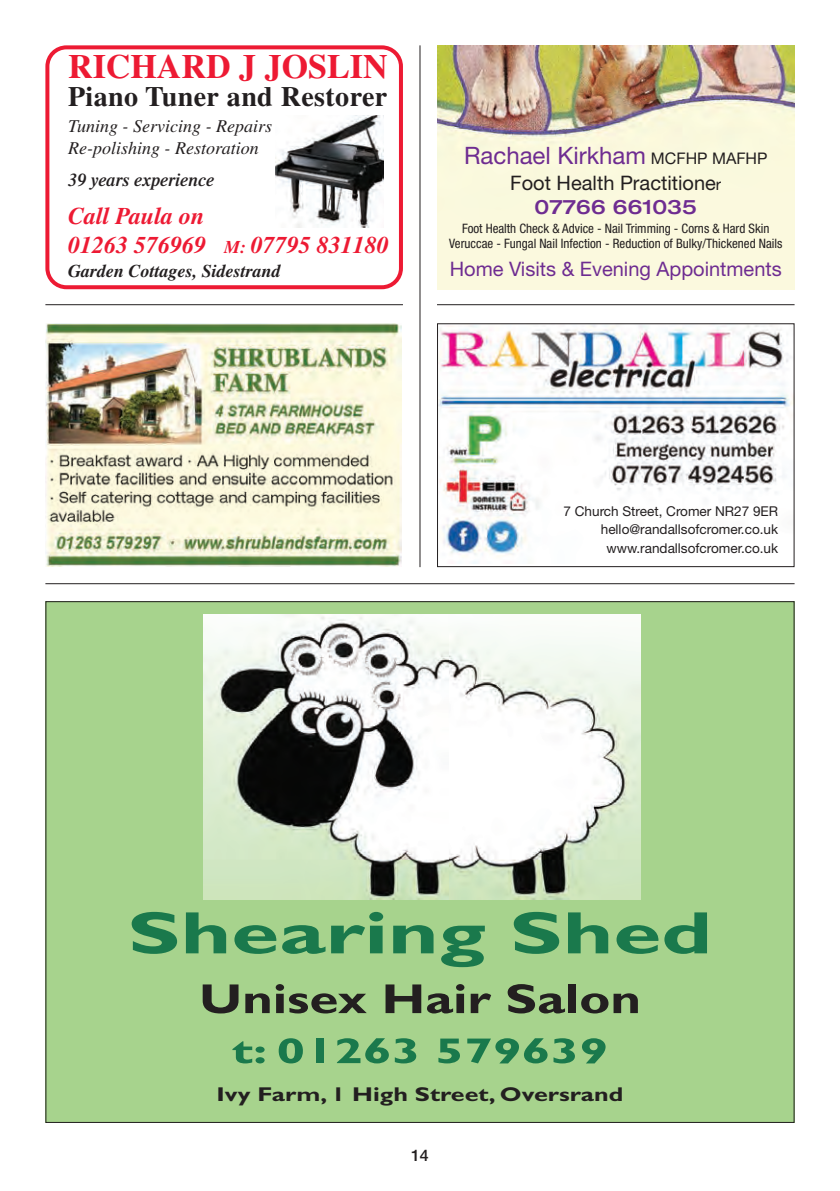
<style>
.page{position:relative;width:840px;height:1191px;background:#fff}
.page>*{position:absolute;margin:0;border:0;box-sizing:border-box;transform-origin:0 0}
.t1{font:700 60px "Gill Sans";color:#1a794c;scale:1.45 1}
.t2{font:700 42px "Gill Sans";color:#231f20;scale:1.25 1}
.t3{font:700 36px "Gill Sans";color:#1a794c;scale:1.45 1}
.t4{font:700 34px "Times";color:#ed1a33}
.t5{font:700 28px "Times";letter-spacing:.015em;color:#231f20}
.t6{font:italic 700 24px/28.8px "Times";color:#ed1a33}
.t7{font:24px "Helvetica Neue";color:#6e2c91}
.t8{font:20px/24.4px "Helvetica Neue";color:#231f20;text-align:center}
.t9{font:20px "Helvetica Neue";color:#6e2c91}
.t10{font:700 20px "Gill Sans";color:#231f20;scale:1.25 1}
.t11{font:italic 18px/22px "Times";color:#231f20}
.t12{font:italic 700 18px "Times";color:#231f20}
.t13{font:italic 600 18px "Times";color:#231f20}
.t14{font:500 16px "Helvetica Neue";color:#231f20}
.t15{font:13.6px/18.8px "Helvetica Neue";color:#231f20;text-align:right}
.t16{font:condensed 13px/15.6px "Helvetica Neue";color:#231f20;text-align:center}
.s1{font-size:18px}
.s2{font-size:16px;color:#231f20}
.s3{font-size:16px}
.s4{font-weight:500;font-stretch:expanded;color:#6e2c91}
</style>
<div class="page">
<div style="left:45px;top:601px;width:749px;height:522px;background:#a7d38d"></div>
<img style="left:203px;top:614px;width:437px;height:285px">
<svg style="left:45px;top:45px;width:358px;height:244px"></svg>
<img style="left:275px;top:116px;width:108px;height:111px">
<img style="left:45px;top:323px;width:356px;height:244px">
<img style="left:439px;top:325px;width:353px;height:238px">
<div style="left:437px;top:323px;width:357px;height:244px;border:1px solid #231f20"></div>
<img style="left:437px;top:45px;width:357px;height:244px">
<hr style="left:419px;top:45px;width:1px;height:522px;background:#231f20">
<hr style="left:45px;top:304px;width:358px;height:1px;background:#231f20">
<hr style="left:437px;top:304px;width:357px;height:1px;background:#231f20">
<hr style="left:45px;top:583px;width:749px;height:1px;background:#231f20">
<h3 class="t4" style="left:68px;top:55px;width:321px">RICHARD J JOSLIN</h3>
<h3 class="t5" style="left:68px;top:87px;width:320px">Piano Tuner and Restorer</h3>
<h3 class="t11" style="left:68px;top:117px;width:205px">Tuning - Servicing - Repairs<br>Re-polishing - Restoration</h3>
<h3 class="t13" style="left:68px;top:173px;width:147px">39 years experience</h3>
<h3 class="t6" style="left:68px;top:203px;width:322px">Call Paula on<br>01263 576969 <span class="s1">M:</span> 07795 831180</h3>
<h3 class="t12" style="left:68px;top:265px;width:214px">Garden Cottages, Sidestrand</h3>
<h3 class="t7" style="left:464px;top:147px;width:305px">Rachael Kirkham <span class="s2">MCFHP MAFHP</span></h3>
<h3 class="t8" style="left:510px;top:172px;width:212px">Foot Health Practitione<span class="s3">r<br></span><span class="s4">07766 661035</span></h3>
<p class="t16" style="left:449px;top:221px;width:334px">Foot Health Check &amp; Advice - Nail Trimming - Corns &amp; Hard Skin<br>Veruccae - Fungal Nail Infection - Reduction of Bulky/Thickened Nails</p>
<h3 class="t9" style="left:449px;top:262px;width:333px">Home Visits &amp; Evening Appointments</h3>
<p class="t15" style="left:563px;top:502px;width:216px">7 Church Street, Cromer NR27 9ER hello@randallsofcromer.co.uk www.randallsofcromer.co.uk</p>
<h1 class="t1" style="left:128px;top:910px;width:404px">Shearing Shed</h1>
<h2 class="t2" style="left:199px;top:983px;width:355px">Unisex Hair Salon</h2>
<h3 class="t3" style="left:232px;top:1037px;width:261px">t: 01263 579639</h3>
<h3 class="t10" style="left:216px;top:1086px;width:327px">Ivy Farm, 1 High Street, Oversrand</h3>
<p class="t14" style="left:411px;top:1142px;width:19px">14</p>
</div>
